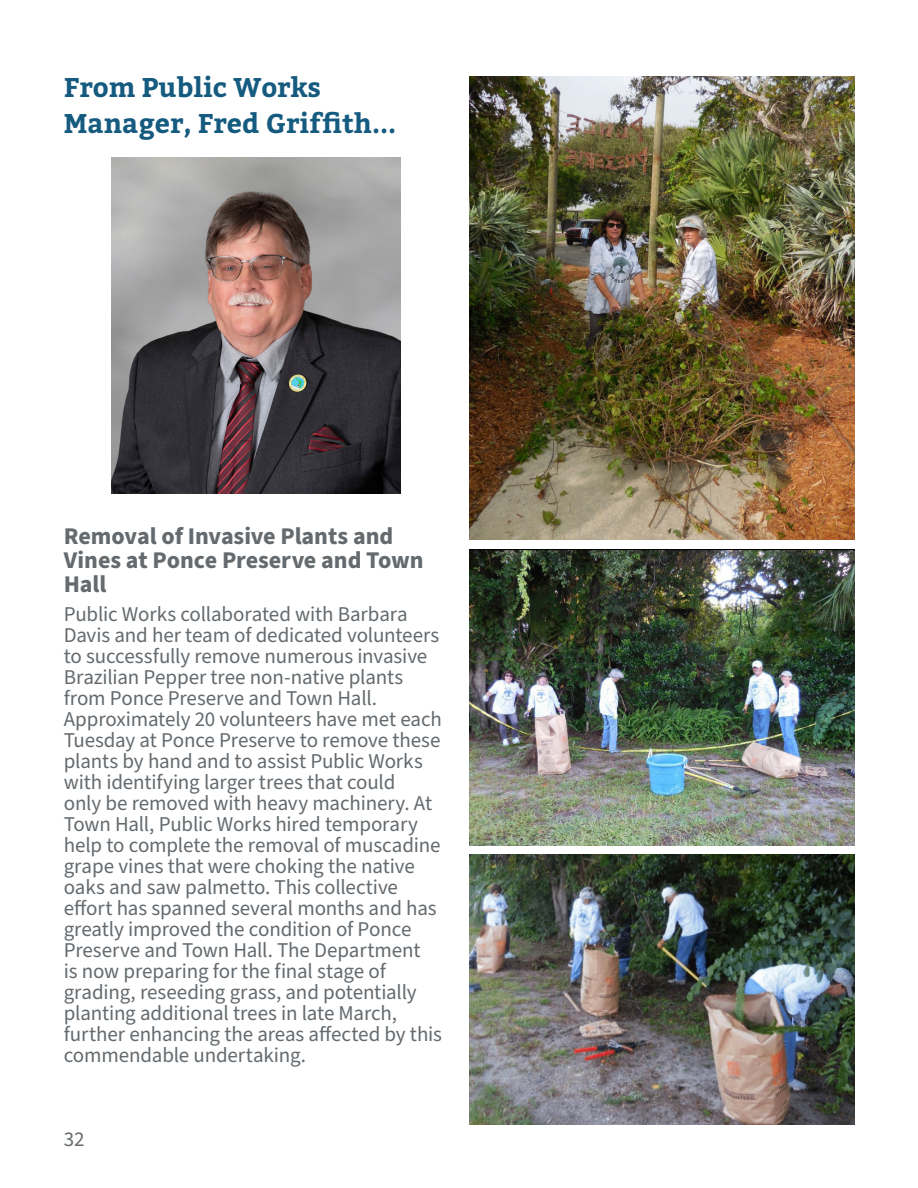
<style>
.page{position:relative;width:918px;height:1188px;background:#fff}
.page>*{position:absolute;margin:0;border:0;box-sizing:border-box;transform-origin:0 0}
.t1{font:700 27px/36px "Bitter";color:#155a7f}
.t2{font:700 24px/24px "Source Sans Pro";letter-spacing:-.005em;color:#646a6e}
.t3{font:21px/21px "Source Sans Pro";letter-spacing:-.01em;color:#646a6e}
</style>
<div class="page">
<img style="left:111px;top:158px;width:290px;height:335px">
<img style="left:470px;top:76px;width:384px;height:464px">
<img style="left:470px;top:549px;width:384px;height:297px">
<img style="left:470px;top:854px;width:384px;height:270px">
<p class="t1" style="left:64px;top:71px;width:334px">From Public Works<br>Manager, Fred Griffith...</p>
<p class="t2" style="left:64px;top:524px;width:361px">Removal of Invasive Plants and<br>Vines at Ponce Preserve and Town<br>Hall</p>
<p class="t3" style="left:64px;top:604px;width:380px">Public Works collaborated with Barbara Davis and her team of dedicated volunteers to successfully remove numerous invasive Brazilian Pepper tree non-native plants from Ponce Preserve and Town Hall.<br>Approximately 20 volunteers have met each Tuesday at Ponce Preserve to remove these plants by hand and to assist Public Works with identifying larger trees that could<br>only be removed with heavy machinery. At Town Hall, Public Works hired temporary help to complete the removal of muscadine grape vines that were choking the native oaks and saw palmetto. This collective effort has spanned several months and has greatly improved the condition of Ponce Preserve and Town Hall. The Department<br>is now preparing for the final stage of grading, reseeding grass, and potentially planting additional trees in late March, further enhancing the areas affected by this commendable undertaking.</p>
<p class="t3" style="left:64px;top:1129px;width:22px">32</p>
</div>
